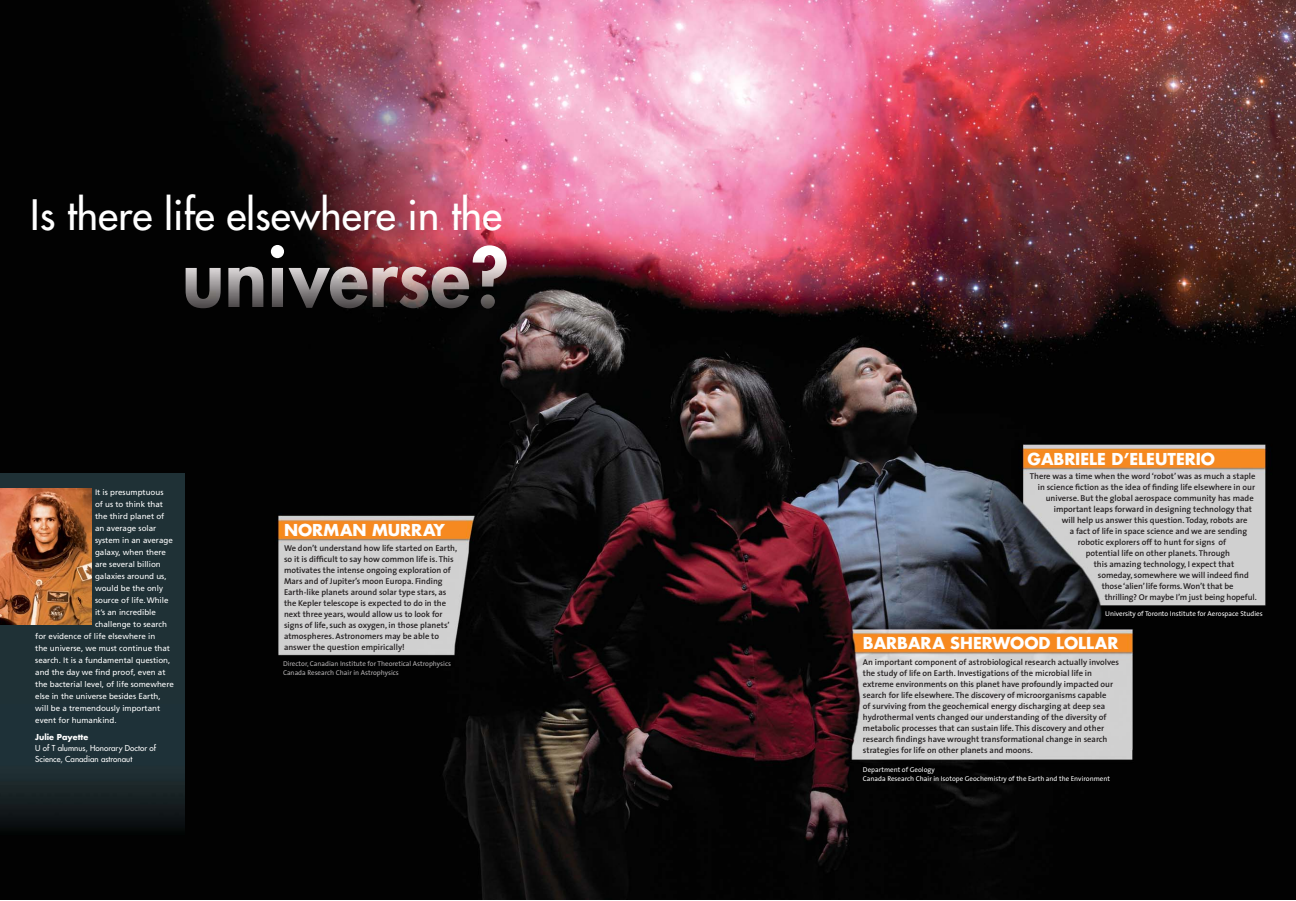
<style>
.page{position:relative;width:1296px;height:901px;background:#fff}
.page>*{position:absolute;margin:0;border:0;box-sizing:border-box;transform-origin:0 0}
.t1{font:40.7px "Futura";color:#fff}
.t2{font:700 16px "Futura";color:#fff}
.t3{font:600 8.5px/11px "The Sans";color:#231f20}
.t4{font:8px "Frutiger";color:#fff}
.t5{font:8px/11px "Futura";color:#fff}
.t6{font:7px/9px "The Sans";color:#fff}
.t7{font:7px/9px "The Sans";color:#b5b2b3}
.s1{font-weight:700}
</style>
<div class="page">
<img style="left:0;top:0;width:1295px;height:899px">
<img style="left:186px;top:245px;width:321px;height:64px">
<img style="left:0;top:473px;width:184px;height:397px">
<img style="left:0;top:488px;width:92px;height:136px">
<img style="left:284px;top:660px;width:167px;height:7px">
<img style="left:283px;top:669px;width:116px;height:7px">
<h1 class="t1" style="left:30px;top:195px;width:473px">Is there life elsewhere in the</h1>
<p class="t4" style="left:95px;top:489px;width:70px">It is presumptuous</p>
<p class="t4" style="left:95px;top:501px;width:70px">of us to think that</p>
<p class="t4" style="left:95px;top:513px;width:71px">the third planet of</p>
<p class="t4" style="left:95px;top:525px;width:63px">an average solar</p>
<p class="t4" style="left:95px;top:537px;width:79px">system in an average</p>
<p class="t4" style="left:95px;top:549px;width:72px">galaxy, when there</p>
<p class="t4" style="left:95px;top:561px;width:67px">are several billion</p>
<p class="t4" style="left:95px;top:573px;width:73px">galaxies around us,</p>
<p class="t4" style="left:95px;top:585px;width:70px">would be the only</p>
<p class="t4" style="left:95px;top:597px;width:75px">source of life. While</p>
<p class="t4" style="left:95px;top:609px;width:62px">it’s an incredible</p>
<p class="t4" style="left:95px;top:621px;width:74px">challenge to search</p>
<p class="t4" style="left:35px;top:633px;width:122px">for evidence of life elsewhere in</p>
<p class="t4" style="left:35px;top:645px;width:136px">the universe, we must continue that</p>
<p class="t4" style="left:35px;top:657px;width:137px">search. It is a fundamental question,</p>
<p class="t4" style="left:35px;top:669px;width:132px">and the day we find proof, even at</p>
<p class="t4" style="left:35px;top:681px;width:140px">the bacterial level, of life somewhere</p>
<p class="t4" style="left:35px;top:693px;width:127px">else in the universe besides Earth,</p>
<p class="t4" style="left:35px;top:705px;width:126px">will be a tremendously important</p>
<p class="t4" style="left:35px;top:717px;width:83px">event for humankind.</p>
<p class="t5" style="left:35px;top:732px;width:122px"><span class="s1">Julie Payette<br></span>U of T alumnus, Honorary Doctor of<br>Science, Canadian astronaut</p>
<h2 class="t2" style="left:284px;top:522px;width:162px">NORMAN MURRAY</h2>
<p class="t3" style="left:284px;top:543px;width:175px">We don’t understand how life started on Earth, so it is difficult to say how common life is. This motivates the intense ongoing exploration of Mars and of Jupiter’s moon Europa. Finding Earth-like planets around solar type stars, as the Kepler telescope is expected to do in the next three years, would allow us to look for signs of life, such as oxygen, in those planets’ atmospheres. Astronomers may be able to answer the question empirically!</p>
<p class="t7" style="left:283px;top:659px;width:170px">Director, Canadian Institute for Theoretical Astrophysics<br>Canada Research Chair in Astrophysics</p>
<h2 class="t2" style="left:1028px;top:451px;width:189px">GABRIELE D’ELEUTERIO</h2>
<p class="t3" style="left:1030px;top:471px;width:227px">There was a time when the word ‘robot’ was as much a staple</p>
<p class="t3" style="left:1038px;top:482px;width:219px">in science fiction as the idea of finding life elsewhere in our</p>
<p class="t3" style="left:1046px;top:493px;width:209px">universe. But the global aerospace community has made</p>
<p class="t3" style="left:1054px;top:504px;width:200px">important leaps forward in designing technology that</p>
<p class="t3" style="left:1062px;top:515px;width:187px">will help us answer this question. Today, robots are</p>
<p class="t3" style="left:1070px;top:526px;width:179px">a fact of life in space science and we are sending</p>
<p class="t3" style="left:1078px;top:537px;width:150px">robotic explorers off to hunt for signs of</p>
<p class="t3" style="left:1086px;top:548px;width:146px">potential life on other planets. Through</p>
<p class="t3" style="left:1094px;top:559px;width:142px">this amazing technology, I expect that</p>
<p class="t3" style="left:1098px;top:570px;width:152px">someday, somewhere we will indeed find</p>
<p class="t3" style="left:1102px;top:581px;width:133px">those ‘alien’ life forms. Won’t that be</p>
<p class="t3" style="left:1105px;top:592px;width:153px">thrilling? Or maybe I’m just being hopeful.</p>
<p class="t6" style="left:1105px;top:610px;width:159px">University of Toronto Institute for Aerospace Studies</p>
<h2 class="t2" style="left:863px;top:635px;width:257px">BARBARA SHERWOOD LOLLAR</h2>
<p class="t3" style="left:863px;top:657px;width:258px">An important component of astrobiological research actually involves the study of life on Earth. Investigations of the microbial life in extreme environments on this planet have profoundly impacted our search for life elsewhere. The discovery of microorganisms capable<br>of surviving from the geochemical energy discharging at deep sea hydrothermal vents changed our understanding of the diversity of metabolic processes that can sustain life. This discovery and other research findings have wrought transformational change in search strategies for life on other planets and moons.</p>
<p class="t6" style="left:863px;top:765px;width:249px">Department of Geology<br>Canada Research Chair in Isotope Geochemistry of the Earth and the Environment</p>
</div>
